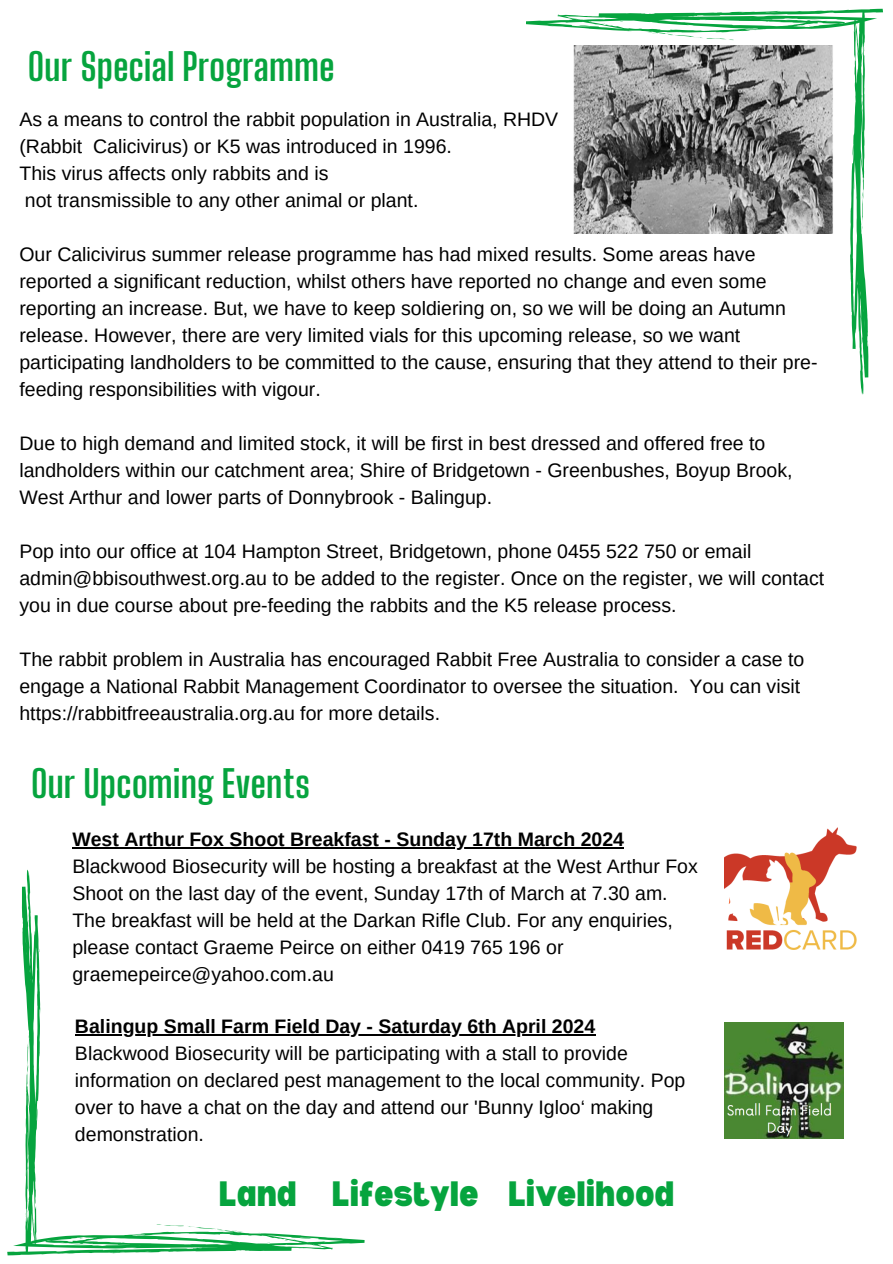
<style>
.page{position:relative;width:893px;height:1264px;background:#fff}
.page>*{position:absolute;margin:0;border:0;box-sizing:border-box;transform-origin:0 0}
.t1{font:700 37.5px "Big Shoulders Display";color:#06a43e}
.t2{font:900 semi-condensed 34.5px "Bernoru";color:#06a43e}
.t3{font:19.5px/27px "Arimo";color:#000}
.t4{font:700 19.5px "Arimo";color:#000}
</style>
<div class="page">
<svg style="left:526px;top:9px;width:357px;height:386px"></svg>
<svg style="left:7px;top:869px;width:357px;height:386px"></svg>
<img style="left:725px;top:1022px;width:118px;height:116px">
<img style="left:725px;top:828px;width:132px;height:122px">
<hr style="left:75px;top:1033px;width:520px;height:2px;background:#000">
<hr style="left:72px;top:847px;width:552px;height:1px;background:#000">
<img style="left:573px;top:45px;width:260px;height:188px">
<p class="t1" style="left:28px;top:44px;width:308px">Our Special Programme</p>
<p class="t3" style="left:19px;top:105px;width:540px">As a means to control the rabbit population in Australia, RHDV</p>
<p class="t3" style="left:19px;top:132px;width:434px">(Rabbit Calicivirus) or K5 was introduced in 1996.</p>
<p class="t3" style="left:19px;top:159px;width:310px">This virus affects only rabbits and is</p>
<p class="t3" style="left:25px;top:186px;width:395px">not transmissible to any other animal or plant.</p>
<p class="t3" style="left:19px;top:240px;width:799px">Our Calicivirus summer release programme has had mixed results. Some areas have reported a significant reduction, whilst others have reported no change and even some reporting an increase. But, we have to keep soldiering on, so we will be doing an Autumn release. However, there are very limited vials for this upcoming release, so we want participating landholders to be committed to the cause, ensuring that they attend to their pre&shy;feeding responsibilities with vigour.</p>
<p class="t3" style="left:19px;top:429px;width:774px">Due to high demand and limited stock, it will be first in best dressed and offered free to landholders within our catchment area; Shire of Bridgetown - Greenbushes, Boyup Brook,<br>West Arthur and lower parts of Donnybrook - Balingup.</p>
<h1 class="t3" style="left:19px;top:537px;width:806px">Pop into our office at 104 Hampton Street, Bridgetown, phone 0455 522 750 or email admin@bbisouthwest.org.au to be added to the register. Once on the register, we will contact you in due course about pre-feeding the rabbits and the K5 release process.</h1>
<p class="t3" style="left:19px;top:645px;width:786px">The rabbit problem in Australia has encouraged Rabbit Free Australia to consider a case to engage a National Rabbit Management Coordinator to oversee the situation. You can visit https://rabbitfreeaustralia.org.au for more details.</p>
<p class="t1" style="left:31px;top:760px;width:281px">Our Upcoming Events</p>
<p class="t4" style="left:72px;top:828px;width:553px">West Arthur Fox Shoot Breakfast - Sunday 17th March 2024</p>
<p class="t3" style="left:72px;top:853px;width:627px">Blackwood Biosecurity will be hosting a breakfast at the West Arthur Fox Shoot on the last day of the event, Sunday 17th of March at 7.30 am.<br>The breakfast will be held at the Darkan Rifle Club. For any enquiries, please contact Graeme Peirce on either 0419 765 196 or graemepeirce@yahoo.com.au</p>
<p class="t4" style="left:75px;top:1015px;width:521px">Balingup Small Farm Field Day - Saturday 6th April 2024</p>
<p class="t3" style="left:75px;top:1039px;width:612px">Blackwood Biosecurity will be participating with a stall to provide information on declared pest management to the local community. Pop over to have a chat on the day and attend our 'Bunny Igloo‘ making demonstration.</p>
<p class="t2" style="left:219px;top:1174px;width:457px">Land Lifestyle Livelihood</p>
</div>
